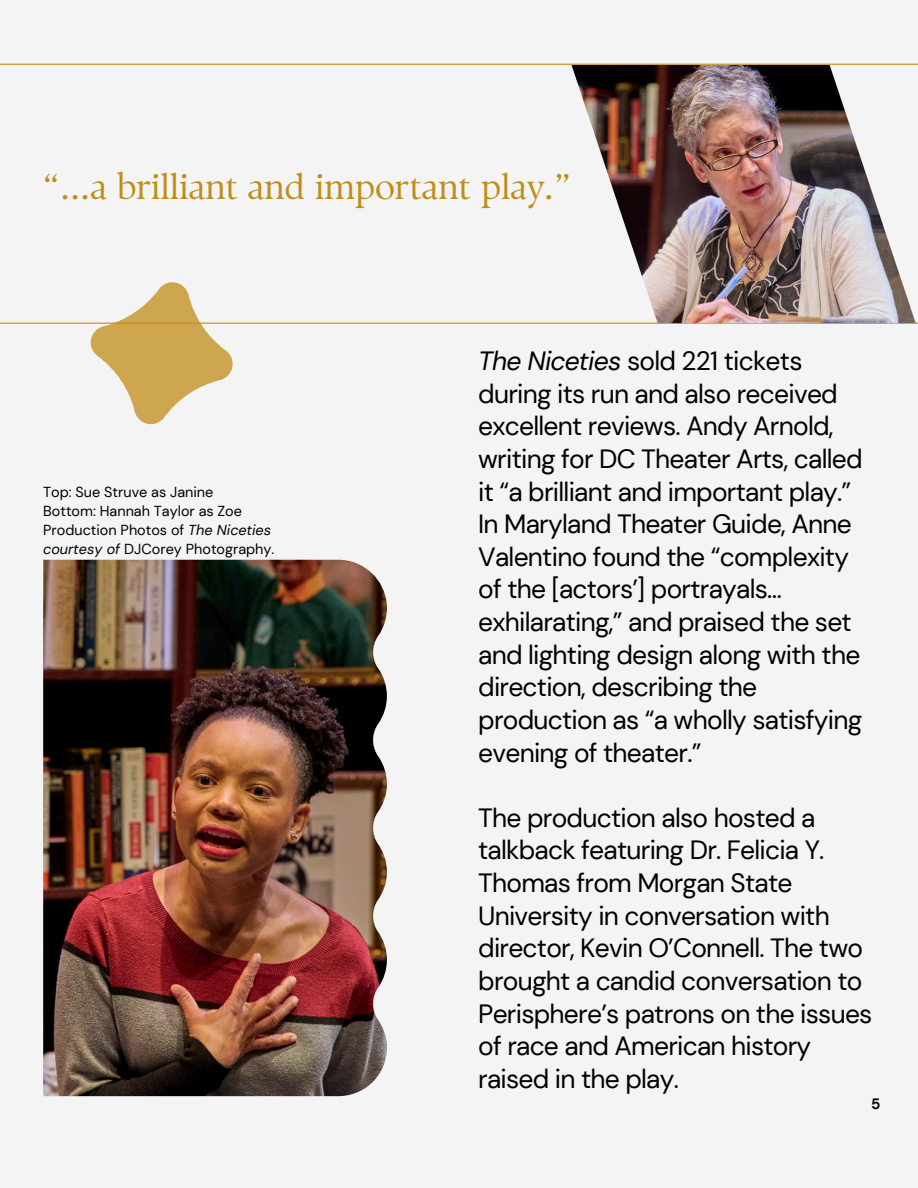
<style>
.page{position:relative;width:918px;height:1188px;background:#f3f4f3}
.page>*{position:absolute;margin:0;border:0;box-sizing:border-box;transform-origin:0 0}
.t1{font:36px "TY Serif D";color:#c18d19}
.t2{font:26.4px/32.7px "DM Sans";letter-spacing:-.03em;color:#000}
.t3{font:700 15px "DM Sans";color:#000}
.t4{font:14.4px "DM Sans";color:#000}
.s1{font-style:italic}
</style>
<div class="page">
<hr style="left:0;top:64px;width:918px;height:1px;background:#c18d19">
<hr style="left:0;top:323px;width:918px;height:1px;background:#c18d19">
<img style="left:43px;top:560px;width:344px;height:536px">
<img style="left:572px;top:65px;width:343px;height:258px">
<svg style="left:90px;top:282px;width:144px;height:143px"></svg>
<p class="t1" style="left:43px;top:165px;width:530px">“...a brilliant and important play.”</p>
<p class="t4" style="left:43px;top:482px;width:172px">Top: Sue Struve as Janine</p>
<p class="t4" style="left:43px;top:502px;width:200px">Bottom: Hannah Taylor as Zoe</p>
<p class="t4" style="left:43px;top:521px;width:230px">Production Photos of <span class="s1">The Niceties</span></p>
<p class="t4" style="left:43px;top:540px;width:233px"><span class="s1">courtesy of</span> DJCorey Photography.</p>
<h2 class="t2" style="left:478px;top:345px;width:386px"><span class="s1">The Niceties</span> sold 221 tickets during its run and also received excellent reviews. Andy Arnold, writing for DC Theater Arts, called it “a brilliant and important play.”<br>In Maryland Theater Guide, Anne<br>Valentino found the “complexity of the [actors’] portrayals… exhilarating,” and praised the set and lighting design along with the direction, describing the production as “a wholly satisfying evening of theater.”</h2>
<h2 class="t2" style="left:478px;top:802px;width:396px">The production also hosted a talkback featuring Dr. Felicia Y.<br>Thomas from Morgan State<br>University in conversation with director, Kevin O’Connell. The two brought a candid conversation to<br>Perisphere’s patrons on the issues of race and American history raised in the play.</h2>
<p class="t3" style="left:871px;top:1094px;width:11px">5</p>
</div>
